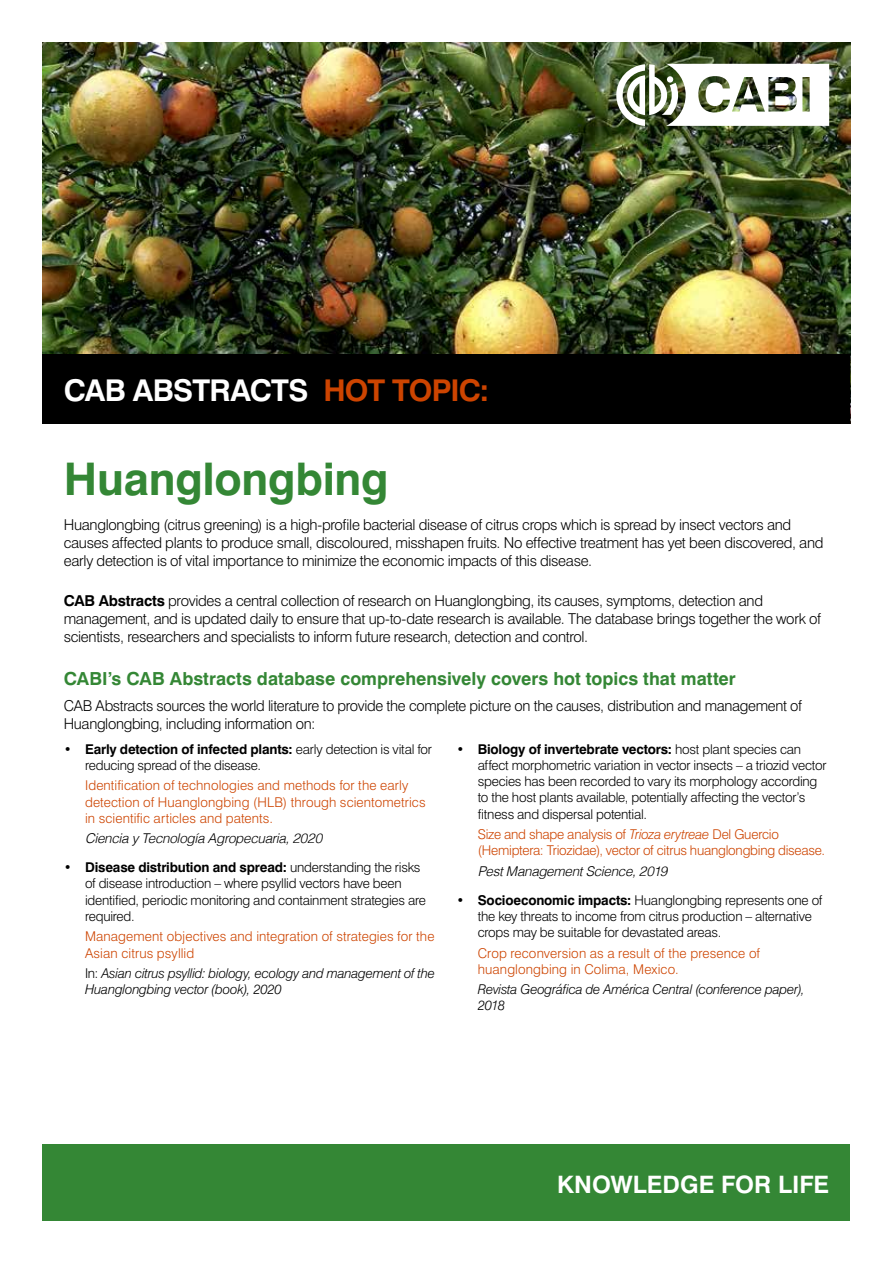
<style>
.page{position:relative;width:893px;height:1263px;background:#fff}
.page>*{position:absolute;margin:0;border:0;box-sizing:border-box;transform-origin:0 0}
.t1{font:700 45px "Swiss 721 BT";letter-spacing:-.005em;color:#348735}
.t2{font:700 30px "Swiss 721 BT";letter-spacing:-.025em;color:#fff}
.t3{font:700 24px "Swiss 721 BT";color:#fff}
.t4{font:700 18px "Swiss 721 BT";color:#348735}
.t5{font:300 15px/18px "Swiss 721 BT";letter-spacing:-.02em;color:#000}
.t6{font:300 13.5px/16.2px "Swiss 721 BT";letter-spacing:-.015em;color:#000}
.t7{font:300 13.5px/16.2px "Swiss 721 BT";letter-spacing:.005em;color:#cd4400}
.t8{font:italic 300 13.5px/16.2px "Swiss 721 BT";letter-spacing:-.015em;color:#000}
.t9{font:300 13.5px/16.2px "Swiss 721 BT";letter-spacing:-.02em;color:#cd4400}
.t10{font:italic 300 13.5px "Helvetica";letter-spacing:-.025em;color:#000}
.s1{color:#cd4400}
.s2{font-weight:700}
.s3{font-style:normal}
.s4{font-style:italic}
</style>
<div class="page">
<img style="left:43px;top:43px;width:807px;height:311px">
<div style="left:43px;top:1145px;width:807px;height:76px;background:#348735"></div>
<img style="left:616px;top:64px;width:213px;height:62px">
<div style="left:43px;top:354px;width:807px;height:70px;background:#000"></div>
<h2 class="t2" style="left:64px;top:372px;width:427px">CAB ABSTRACTS <span class="s1">HOT TOPIC:</span></h2>
<h1 class="t1" style="left:64px;top:452px;width:326px">Huanglongbing</h1>
<p class="t5" style="left:64px;top:516px;width:761px">Huanglongbing (citrus greening) is a high-profile bacterial disease of citrus crops which is spread by insect vectors and causes affected plants to produce small, discoloured, misshapen fruits. No effective treatment has yet been discovered, and early detection is of vital importance to minimize the economic impacts of this disease.</p>
<p class="t5" style="left:64px;top:591px;width:759px"><span class="s2">CAB Abstracts</span> provides a central collection of research on Huanglongbing, its causes, symptoms, detection and management, and is updated daily to ensure that up-to-date research is available. The database brings together the work of scientists, researchers and specialists to inform future research, detection and control.</p>
<p class="t4" style="left:64px;top:667px;width:673px">CABI’s CAB Abstracts database comprehensively covers hot topics that matter</p>
<p class="t5" style="left:64px;top:697px;width:740px">CAB Abstracts sources the world literature to provide the complete picture on the causes, distribution and management of<br>Huanglongbing, including information on:</p>
<p class="t6" style="left:85px;top:741px;width:348px;text-indent:-21px">• <span class="s2">Early detection of infected plants:</span> early detection is vital for reducing spread of the disease.</p>
<p class="t7" style="left:85px;top:777px;width:342px">Identification of technologies and methods for the early detection of Huanglongbing (HLB) through scientometrics in scientific articles and patents.</p>
<p class="t10" style="left:85px;top:827px;width:239px">Ciencia y Tecnología Agropecuaria, 2020</p>
<p class="t6" style="left:85px;top:859px;width:342px;text-indent:-21px">• <span class="s2">Disease distribution and spread:</span> understanding the risks of disease introduction – where psyllid vectors have been identified, periodic monitoring and containment strategies are required.</p>
<p class="t7" style="left:85px;top:928px;width:351px">Management objectives and integration of strategies for the<br>Asian citrus psyllid</p>
<p class="t8" style="left:85px;top:965px;width:351px"><span class="s3">In:</span> Asian citrus psyllid: biology, ecology and management of the<br>Huanglongbing vector (book), 2020</p>
<p class="t6" style="left:478px;top:741px;width:350px;text-indent:-21px">• <span class="s2">Biology of invertebrate vectors:</span> host plant species can affect morphometric variation in vector insects – a triozid vector species has been recorded to vary its morphology according to the host plants available, potentially affecting the vector’s fitness and dispersal potential.</p>
<p class="t9" style="left:478px;top:826px;width:349px">Size and shape analysis of <span class="s4">Trioza erytreae</span> Del Guercio (Hemiptera: Triozidae), vector of citrus huanglongbing disease.</p>
<p class="t10" style="left:478px;top:859px;width:191px">Pest Management Science, 2019</p>
<p class="t6" style="left:478px;top:892px;width:346px;text-indent:-21px">• <span class="s2">Socioeconomic impacts:</span> Huanglongbing represents one of the key threats to income from citrus production – alternative crops may be suitable for devastated areas.</p>
<p class="t7" style="left:478px;top:944px;width:284px">Crop reconversion as a result of the presence of huanglongbing in Colima, Mexico.</p>
<p class="t8" style="left:478px;top:981px;width:328px">Revista Geográfica de América Central (conference paper),<br>2018</p>
<h3 class="t3" style="left:557px;top:1170px;width:274px">KNOWLEDGE FOR LIFE</h3>
</div>
